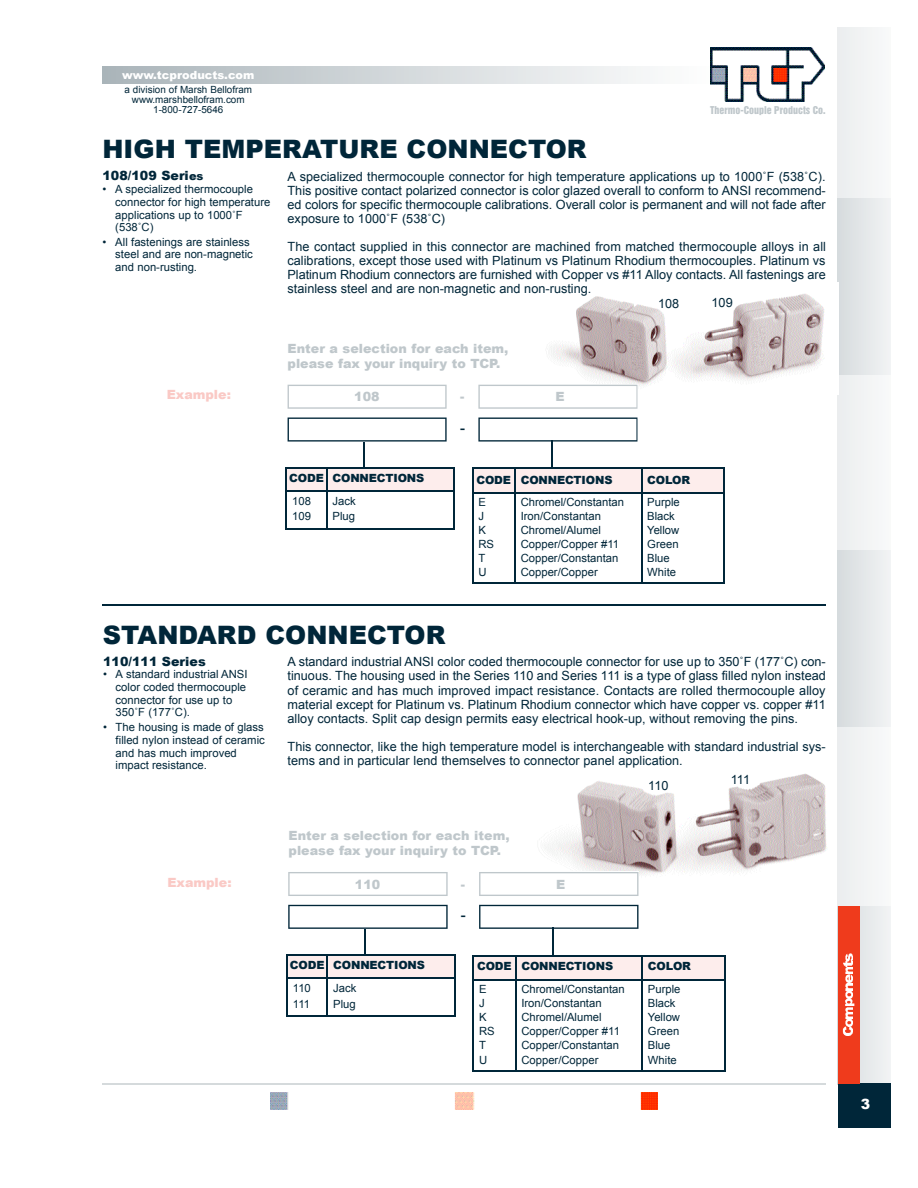
<style>
.page{position:relative;width:918px;height:1188px;background:#fff}
.page>*{position:absolute;margin:0;border:0;box-sizing:border-box;transform-origin:0 0}
.t1{font:900 25.35px "Arial";color:#002639}
.t2{font:16.95px "Helvetica";color:#002639}
.t3{font:900 14.1px "Arial";color:#fff}
.t4{font:12.75px/14.1px "Arial";color:#002639;text-align:justify}
.t5{font:900 12.75px/15.3px "Arial";color:#bfc7cb}
.t6{font:900 12.75px "Arial";color:#002639}
.t7{font:900 12.75px "Arial";color:#fac9c5}
.t8{font:11.25px/14.1px "Arial";color:#002639}
.t9{font:900 11.25px "Arial";letter-spacing:-.015em;color:#002639}
.t10{font:900 11.25px "Arial";color:#fff}
.t11{font:9.9px/10.1px "Arial";color:#002639;text-align:center}
.t12{font:9.9px "Helvetica Inserat";color:#bfc7cb}
.s1{font-size:11.25px}
</style>
<div class="page">
<hr style="left:102px;top:1084px;width:724px;height:1px;background:#d5dadc">
<img style="left:102px;top:66px;width:609px;height:18px">
<img style="left:711px;top:48px;width:114px;height:53px">
<div style="left:837px;top:906px;width:54px;height:178px;background:#e9eced"></div>
<div style="left:838px;top:1084px;width:53px;height:44px;background:#002639"></div>
<img style="left:271px;top:1093px;width:18px;height:17px">
<img style="left:455px;top:1093px;width:20px;height:17px">
<img style="left:640px;top:1093px;width:18px;height:17px">
<div style="left:838px;top:906px;width:22px;height:178px;background:#ef3b1c"></div>
<svg style="left:843px;top:954px;width:11px;height:82px"></svg>
<img style="left:544px;top:773px;width:283px;height:106px">
<img style="left:530px;top:293px;width:295px;height:102px">
<hr style="left:102px;top:605px;width:724px;height:1px;background:#002639">
<svg style="left:288px;top:905px;width:160px;height:24px"></svg>
<svg style="left:288px;top:872px;width:160px;height:24px"></svg>
<svg style="left:479px;top:872px;width:159px;height:24px"></svg>
<div style="left:288px;top:956px;width:39px;height:21px;background:#fdedec"></div>
<div style="left:328px;top:956px;width:126px;height:21px;background:#fdedec"></div>
<hr style="left:287px;top:954px;width:1px;height:63px;background:#002639">
<hr style="left:327px;top:954px;width:1px;height:63px;background:#002639">
<hr style="left:454px;top:954px;width:2px;height:63px;background:#002639">
<hr style="left:287px;top:954px;width:169px;height:2px;background:#002639">
<hr style="left:287px;top:977px;width:169px;height:2px;background:#002639">
<hr style="left:287px;top:1015px;width:169px;height:2px;background:#002639">
<hr style="left:364px;top:929px;width:2px;height:25px;background:#002639">
<svg style="left:479px;top:905px;width:159px;height:50px"></svg>
<div style="left:474px;top:956px;width:41px;height:23px;background:#fdedec"></div>
<div style="left:516px;top:956px;width:126px;height:23px;background:#fdedec"></div>
<div style="left:643px;top:956px;width:81px;height:23px;background:#fdedec"></div>
<hr style="left:473px;top:955px;width:1px;height:116px;background:#002639">
<hr style="left:515px;top:955px;width:1px;height:116px;background:#002639">
<hr style="left:642px;top:955px;width:1px;height:116px;background:#002639">
<hr style="left:724px;top:955px;width:1px;height:116px;background:#002639">
<hr style="left:473px;top:955px;width:252px;height:1px;background:#002639">
<hr style="left:473px;top:979px;width:252px;height:2px;background:#002639">
<hr style="left:473px;top:1070px;width:252px;height:1px;background:#002639">
<svg style="left:478px;top:418px;width:159px;height:24px"></svg>
<svg style="left:288px;top:385px;width:159px;height:24px"></svg>
<svg style="left:478px;top:385px;width:159px;height:24px"></svg>
<div style="left:287px;top:468px;width:39px;height:22px;background:#fdedec"></div>
<div style="left:327px;top:468px;width:127px;height:22px;background:#fdedec"></div>
<hr style="left:286px;top:467px;width:1px;height:63px;background:#002639">
<hr style="left:326px;top:467px;width:1px;height:63px;background:#002639">
<hr style="left:454px;top:467px;width:1px;height:63px;background:#002639">
<hr style="left:286px;top:467px;width:169px;height:1px;background:#002639">
<hr style="left:286px;top:490px;width:169px;height:1px;background:#002639">
<hr style="left:286px;top:528px;width:169px;height:2px;background:#002639">
<svg style="left:288px;top:418px;width:159px;height:49px"></svg>
<hr style="left:551px;top:440px;width:2px;height:29px;background:#002639">
<div style="left:473px;top:469px;width:41px;height:23px;background:#fdedec"></div>
<div style="left:516px;top:469px;width:125px;height:23px;background:#fdedec"></div>
<div style="left:642px;top:469px;width:81px;height:23px;background:#fdedec"></div>
<hr style="left:472px;top:468px;width:1px;height:116px;background:#002639">
<hr style="left:514px;top:468px;width:2px;height:116px;background:#002639">
<hr style="left:641px;top:468px;width:1px;height:116px;background:#002639">
<hr style="left:723px;top:468px;width:2px;height:116px;background:#002639">
<hr style="left:472px;top:468px;width:253px;height:1px;background:#002639">
<hr style="left:472px;top:492px;width:253px;height:2px;background:#002639">
<hr style="left:472px;top:583px;width:253px;height:1px;background:#002639">
<p class="t10" style="left:122px;top:67px;width:134px">www.tcproducts.com</p>
<p class="t11" style="left:124px;top:85px;width:129px">a division of Marsh Bellofram www.marshbellofram.com<br>1-800-727-5646</p>
<p class="t12" style="left:710px;top:106px;width:117px">Thermo-Couple Products Co.</p>
<h1 class="t1" style="left:102px;top:130px;width:486px">HIGH TEMPERATURE CONNECTOR</h1>
<p class="t6" style="left:102px;top:166px;width:103px">108/109 Seri<span class="s1">es</span></p>
<p class="t8" style="left:115px;top:183px;width:157px;line-height:12.6px;text-indent:-13px">• A specialized thermocouple connector for high temperature applications up to 1000˚F (538˚C)</p>
<p class="t8" style="left:115px;top:236px;width:139px;line-height:12.8px;text-indent:-13px">• All fastenings are stainless steel and are non-magnetic and non-rusting.</p>
<p class="t4" style="left:288px;top:169px;width:540px">A specialized thermocouple connector for high temperature applications up to 1000˚F (538˚C).<br>This positive contact polarized connector is color glazed overall to conform to ANSI recommend&shy;ed colors for specific thermocouple calibrations. Overall color is permanent and will not fade after exposure to 1000˚F (538˚C)</p>
<p class="t4" style="left:288px;top:240px;width:540px">The contact supplied in this connector are machined from matched thermocouple alloys in all calibrations, except those used with Platinum vs Platinum Rhodium thermocouples. Platinum vs Platinum Rhodium connectors are furnished with Copper vs #11 Alloy contacts. All fastenings are stainless steel and are non-magnetic and non-rusting.</p>
<p class="t4" style="left:658px;top:297px;width:23px">108</p>
<p class="t4" style="left:712px;top:295px;width:23px">109</p>
<p class="t7" style="left:167px;top:385px;width:66px">Example:</p>
<p class="t5" style="left:288px;top:340px;width:222px">Enter a selection for each item, please fax your inquiry to TCP.</p>
<p class="t5" style="left:354px;top:389px;width:27px">108</p>
<p class="t5" style="left:460px;top:389px;width:6px">-</p>
<p class="t5" style="left:556px;top:389px;width:11px">E</p>
<h2 class="t2" style="left:460px;top:422px;width:7px">-</h2>
<p class="t9" style="left:289px;top:469px;width:137px">C O D E C O N N E C T IO N S</p>
<p class="t8" style="left:292px;top:493px;width:20px;line-height:15.6px">108<br>109</p>
<p class="t8" style="left:333px;top:493px;width:25px;line-height:15.6px">Jack<br>Plug</p>
<p class="t9" style="left:476px;top:471px;width:138px">C O D E C O N N E C T IO N S</p>
<p class="t9" style="left:647px;top:471px;width:45px">C O LO R</p>
<p class="t8" style="left:478px;top:495px;width:17px">E<br>J<br>K<br>RS<br>T<br>U</p>
<p class="t8" style="left:521px;top:495px;width:105px">Chromel/Constantan<br>Iron/Constantan<br>Chromel/Alumel<br>Copper/Copper #11<br>Copper/Constantan<br>Copper/Copper</p>
<p class="t8" style="left:647px;top:495px;width:34px">Purple<br>Black<br>Yellow<br>Green<br>Blue<br>White</p>
<h1 class="t1" style="left:103px;top:616px;width:344px">STANDARD CONNECTOR</h1>
<p class="t4" style="left:288px;top:655px;width:540px">A standard industrial ANSI color coded thermocouple connector for use up to 350˚F (177˚C) con&shy;tinuous. The housing used in the Series 110 and Series 111 is a type of glass filled nylon instead of ceramic and has much improved impact resistance. Contacts are rolled thermocouple alloy material except for Platinum vs. Platinum Rhodium connector which have copper vs. copper #11 alloy contacts. Split cap design permits easy electrical hook-up, without removing the pins.</p>
<p class="t4" style="left:288px;top:739px;width:540px">This connector, like the high temperature model is interchangeable with standard industrial sys&shy;tems and in particular lend themselves to connector panel application.</p>
<p class="t6" style="left:103px;top:652px;width:104px">110/111 Series</p>
<p class="t8" style="left:116px;top:668px;width:133px;line-height:12.6px;text-indent:-13px">• A standard industrial ANSI color coded thermocouple connector for use up to<br>350˚F (177˚C).</p>
<p class="t8" style="left:116px;top:721px;width:151px;line-height:12.6px;text-indent:-13px">• The housing is made of glass filled nylon instead of ceramic and has much improved impact resistance.</p>
<p class="t7" style="left:167px;top:872px;width:66px">Example:</p>
<p class="t5" style="left:289px;top:827px;width:223px">Enter a selection for each item, please fax your inquiry to TCP.</p>
<p class="t5" style="left:355px;top:876px;width:27px">110</p>
<p class="t5" style="left:461px;top:876px;width:6px">-</p>
<p class="t5" style="left:556px;top:876px;width:11px">E</p>
<h2 class="t2" style="left:460px;top:909px;width:7px">-</h2>
<p class="t4" style="left:648px;top:779px;width:22px">110</p>
<p class="t9" style="left:290px;top:957px;width:137px">C O D E C O N N E C T IO N S</p>
<p class="t8" style="left:293px;top:980px;width:19px;line-height:15.6px">110<br>111</p>
<p class="t8" style="left:333px;top:980px;width:25px;line-height:15.6px">Jack<br>Plug</p>
<p class="t9" style="left:477px;top:958px;width:138px">C O D E C O N N E C T IO N S</p>
<p class="t9" style="left:648px;top:958px;width:45px">C O LO R</p>
<p class="t8" style="left:479px;top:982px;width:17px">E<br>J<br>K<br>RS<br>T<br>U</p>
<p class="t8" style="left:521px;top:982px;width:105px">Chromel/Constantan<br>Iron/Constantan<br>Chromel/Alumel<br>Copper/Copper #11<br>Copper/Constantan<br>Copper/Copper</p>
<p class="t8" style="left:648px;top:982px;width:34px">Purple<br>Black<br>Yellow<br>Green<br>Blue<br>White</p>
<p class="t4" style="left:731px;top:773px;width:21px">111</p>
<p class="t3" style="left:861px;top:1094px;width:11px">3</p>
</div>
